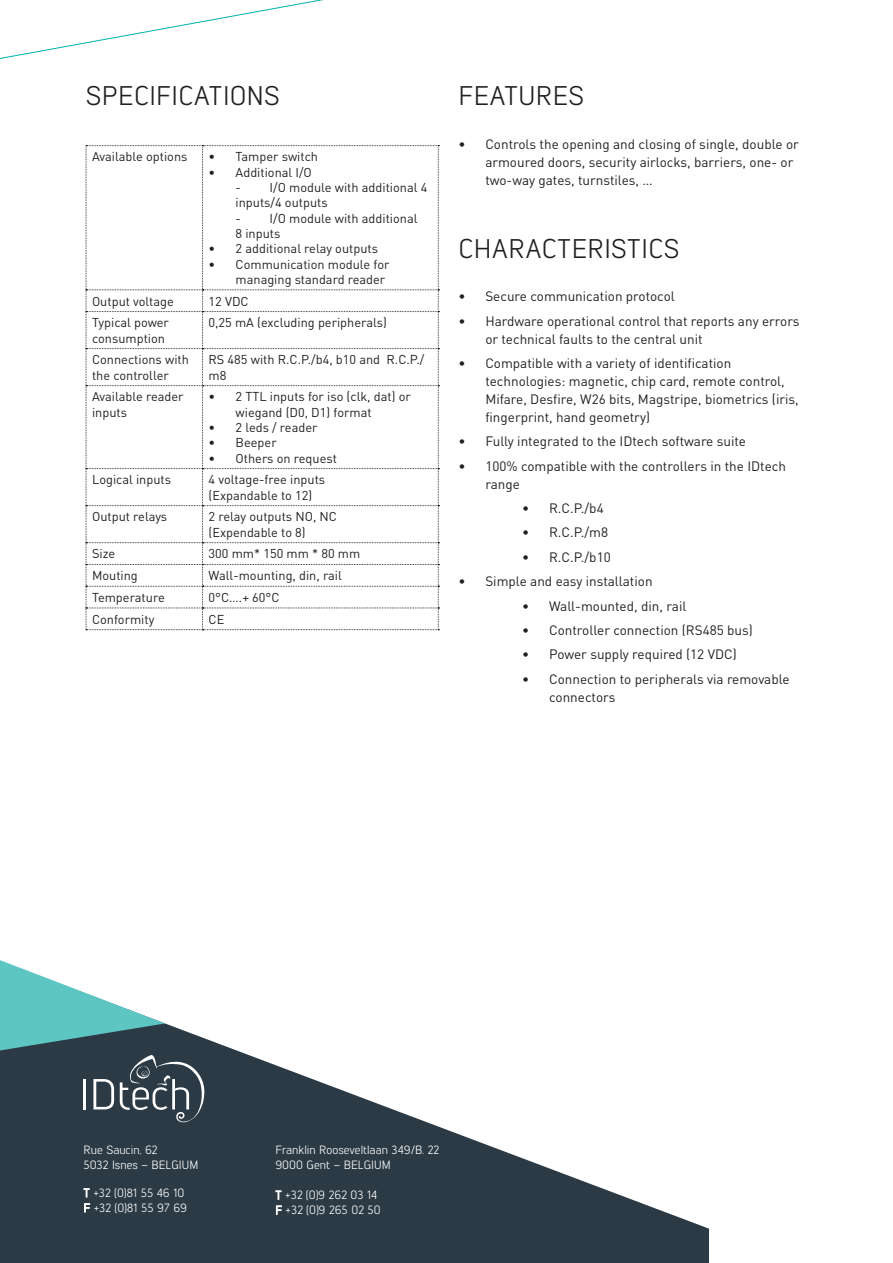
<style>
.page{position:relative;width:893px;height:1263px;background:#fff}
.page>*{position:absolute;margin:0;border:0;box-sizing:border-box;transform-origin:0 0}
.t1{font:27px "Lintel";letter-spacing:.01em;color:#231f20}
.t2{font:13.5px/18px "DINOT";color:#231f20}
.t3{font:12.75px/15.3px "DINOT";color:#231f20}
.t4{font:12px/15px "Lintel";color:#fff}
</style>
<div class="page">
<svg style="left:86px;top:145px;width:353px;height:485px"></svg>
<svg style="left:0;top:1039px;width:709px;height:224px;fill:#2b3a45"></svg>
<svg style="left:0;top:960px;width:206px;height:162px"></svg>
<svg style="left:83px;top:1188px;width:7px;height:25px"></svg>
<svg style="left:275px;top:1190px;width:7px;height:25px"></svg>
<svg style="left:0;top:0;width:324px;height:59px"></svg>
<h1 class="t1" style="left:86px;top:77px;width:61px">specific</h1>
<h1 class="t1" style="left:194px;top:77px;width:87px">ations</h1>
<p class="t3" style="left:92px;top:149px;width:97px">Available options</p>
<p class="t3" style="left:209px;top:149px;width:111px">• Tamper switch</p>
<p class="t3" style="left:209px;top:164px;width:103px">• Additional I/O</p>
<p class="t3" style="left:236px;top:180px;width:193px">- I/O module with additional 4 inputs/4 outputs</p>
<p class="t3" style="left:236px;top:210px;width:183px">- I/O module with additional<br>8 inputs</p>
<p class="t3" style="left:209px;top:241px;width:171px">• 2 additional relay outputs</p>
<p class="t3" style="left:236px;top:256px;width:155px;text-indent:-27px">• Communication module for managing standard reader</p>
<p class="t3" style="left:92px;top:293px;width:83px">Output voltage</p>
<p class="t3" style="left:209px;top:293px;width:42px">12 VDC</p>
<p class="t3" style="left:92px;top:315px;width:78px">Typical power consumption</p>
<p class="t3" style="left:209px;top:315px;width:180px">0,25 mA (excluding peripherals)</p>
<p class="t3" style="left:92px;top:352px;width:98px">Connections with the controller</p>
<p class="t3" style="left:209px;top:352px;width:217px">RS 485 with R.C.P./b4, b10 and R.C.P./ m8</p>
<p class="t3" style="left:92px;top:389px;width:93px">Available reader inputs</p>
<p class="t3" style="left:236px;top:389px;width:177px;text-indent:-27px">• 2 TTL inputs for iso (clk, dat) or wiegand (D0, D 1) format</p>
<p class="t3" style="left:209px;top:420px;width:110px">• 2 leds / reader</p>
<p class="t3" style="left:209px;top:435px;width:70px">• Beeper</p>
<p class="t3" style="left:209px;top:450px;width:130px">• Others on request</p>
<p class="t3" style="left:92px;top:472px;width:80px">Logical inputs</p>
<p class="t3" style="left:209px;top:472px;width:118px">4 voltage-free inputs (Expandable to 12)</p>
<p class="t3" style="left:92px;top:509px;width:77px">Output relays</p>
<p class="t3" style="left:209px;top:509px;width:130px">2 relay outputs NO, N C (Expendable to 8)</p>
<p class="t3" style="left:92px;top:546px;width:25px">Size</p>
<p class="t3" style="left:209px;top:546px;width:153px">300 mm* 150 mm * 80 mm</p>
<p class="t3" style="left:92px;top:568px;width:47px">Mouting</p>
<p class="t3" style="left:209px;top:568px;width:135px">Wall-mounting, din, rail</p>
<p class="t3" style="left:92px;top:589px;width:74px">Temperature</p>
<p class="t3" style="left:209px;top:589px;width:72px">0°C….+ 60°C</p>
<p class="t3" style="left:92px;top:611px;width:64px">Conformity</p>
<p class="t3" style="left:209px;top:611px;width:15px">CE</p>
<h1 class="t1" style="left:458px;top:77px;width:127px">Features</h1>
<p class="t2" style="left:485px;top:135px;width:315px;text-indent:-27px">• Controls the opening and closing of single, double or armoured doors, security airlocks, barriers, one- or two-way gates, turnstiles, …</p>
<h1 class="t1" style="left:458px;top:230px;width:51px">CHARA</h1>
<h1 class="t1" style="left:542px;top:230px;width:131px">CTERISTICS</h1>
<p class="t2" style="left:458px;top:287px;width:218px">• Secure communication protocol</p>
<p class="t2" style="left:485px;top:311px;width:316px;text-indent:-27px">• Hardware operational control that reports any errors or technical faults to the central unit</p>
<p class="t2" style="left:485px;top:354px;width:315px;text-indent:-27px">• Compatible with a variety of identification technologies: magnetic, chip card, remote control, Mifare, Desfire, W26 bits, Magstripe, biometrics (iris, fingerprint, hand geometry)</p>
<p class="t2" style="left:458px;top:432px;width:289px">• Fully integrated to the IDtech software suite</p>
<p class="t2" style="left:485px;top:457px;width:302px;text-indent:-27px">• 100% compatible with the controllers in the IDtech range</p>
<p class="t2" style="left:522px;top:499px;width:83px">• R.C.P./b4</p>
<p class="t2" style="left:522px;top:523px;width:88px">• R.C.P./m8</p>
<p class="t2" style="left:522px;top:548px;width:90px">• R.C.P./b10</p>
<p class="t2" style="left:458px;top:572px;width:196px">• Simple and easy installation</p>
<p class="t2" style="left:522px;top:596px;width:166px">• Wall-mounted, din, rail</p>
<p class="t2" style="left:522px;top:621px;width:232px">• Controller connection (RS485 bus)</p>
<p class="t2" style="left:522px;top:645px;width:216px">• Power supply required (12 VDC)</p>
<p class="t2" style="left:549px;top:670px;width:242px;text-indent:-27px">• Connection to peripherals via removable connectors</p>
<p class="t4" style="left:83px;top:1142px;width:116px">Rue Saucin, 62<br>5032 Isnes – BELGIUM</p>
<p class="t4" style="left:83px;top:1185px;width:105px">T +32 (0)81 55 46 10<br>F +32 (0)81 55 97 69</p>
<p class="t4" style="left:275px;top:1142px;width:165px">Franklin Rooseveltlaan 349/B. 22<br>9000 Gent – BELGIUM</p>
<p class="t4" style="left:275px;top:1187px;width:107px">T +32 (0)9 262 03 14<br>F +32 (0)9 265 02 50</p>
</div>
